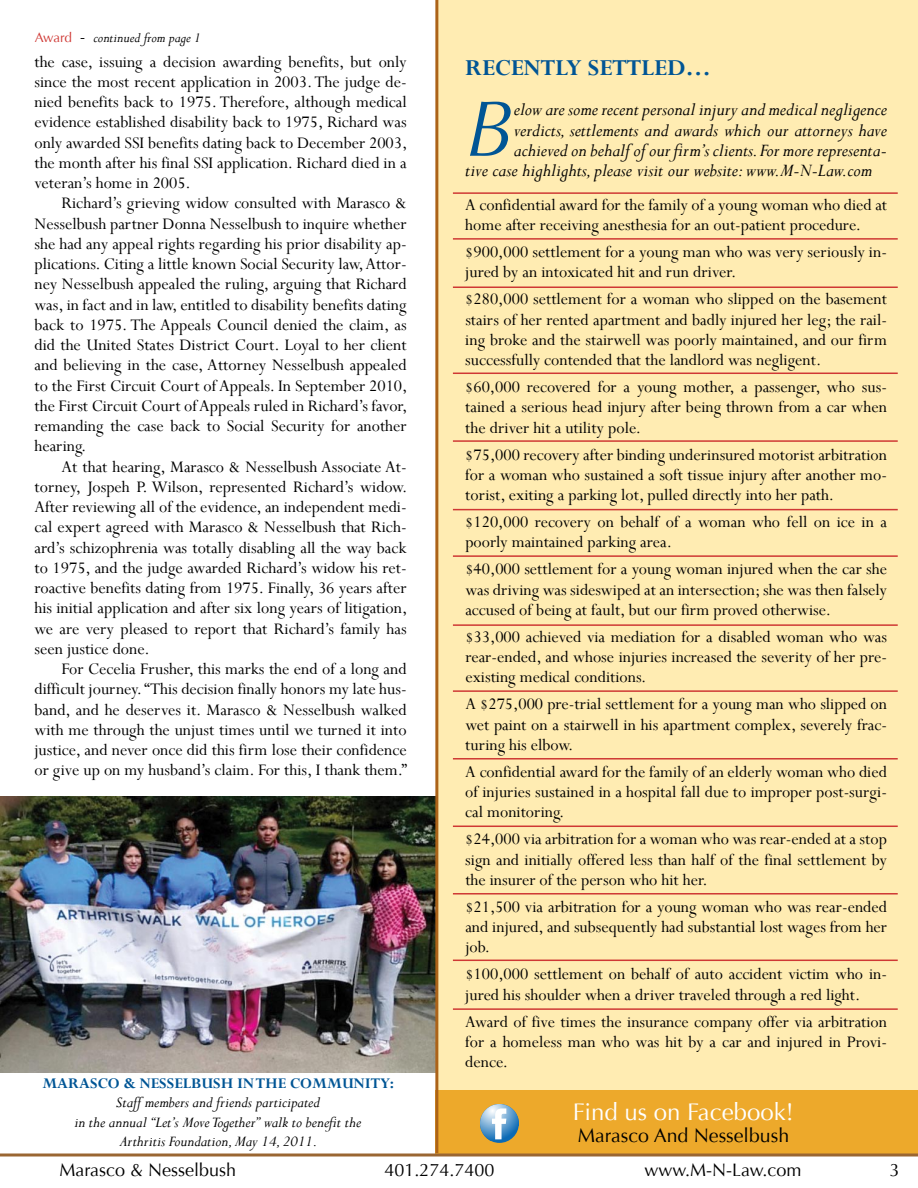
<style>
.page{position:relative;width:918px;height:1188px;background:#fff}
.page>*{position:absolute;margin:0;border:0;box-sizing:border-box;transform-origin:0 0}
.t1{font:italic 79.5px "Optima";color:#005595}
.t2{font:700 25.5px "Perpetua";color:#005595}
.t3{font:24px "Optima";color:#fff}
.t4{font:italic 19.95px "Perpetua";color:#000}
.t5{font:19.5px "Optima";color:#000}
.t6{font:18px/20.2px "Perpetua";color:#000;text-align:justify}
.t7{font:18px "Optima";color:#000}
.t8{font:italic 16.5px/19.5px "Perpetua";color:#000;text-align:center}
.t9{font:700 16.5px "Perpetua";color:#005595}
.t10{font:italic 15px "Perpetua";color:#000}
.s1{font-family:"Optima";font-style:normal;font-size:13.5px;color:#cf3834}
.s2{font-family:"Optima";font-style:normal}
</style>
<div class="page">
<img style="left:0;top:796px;width:435px;height:276px">
<div style="left:436px;top:0;width:482px;height:1092px;background:#ffecb2"></div>
<div style="left:435px;top:1090px;width:483px;height:65px;background:#eda92b"></div>
<hr style="left:0;top:1154px;width:918px;height:2px;background:#9a6632">
<svg style="left:480px;top:1104px;width:39px;height:39px"></svg>
<svg style="left:492px;top:1108px;width:14px;height:31px"></svg>
<hr style="left:435px;top:0;width:3px;height:1153px;background:#ac6318">
<hr style="left:453px;top:286px;width:445px;height:2px;background:#cf3834">
<hr style="left:453px;top:238px;width:445px;height:2px;background:#cf3834">
<hr style="left:453px;top:373px;width:445px;height:1px;background:#cf3834">
<hr style="left:453px;top:509px;width:445px;height:1px;background:#cf3834">
<hr style="left:453px;top:555px;width:445px;height:2px;background:#cf3834">
<hr style="left:453px;top:624px;width:445px;height:2px;background:#cf3834">
<hr style="left:453px;top:690px;width:445px;height:2px;background:#cf3834">
<hr style="left:453px;top:758px;width:445px;height:2px;background:#cf3834">
<hr style="left:453px;top:826px;width:445px;height:1px;background:#cf3834">
<hr style="left:453px;top:893px;width:445px;height:2px;background:#cf3834">
<hr style="left:453px;top:960px;width:445px;height:1px;background:#cf3834">
<hr style="left:453px;top:1008px;width:445px;height:2px;background:#cf3834">
<hr style="left:453px;top:192px;width:445px;height:2px;background:#cf3834">
<hr style="left:453px;top:440px;width:445px;height:2px;background:#cf3834">
<p class="t10" style="left:35px;top:29px;width:168px"><span class="s1">Award</span> <span class="s2">-</span> continued from page 1</p>
<p class="t6" style="left:34px;top:51px;width:374px">the case, issuing a decision awarding benefits, but only since the most recent application in 2003.The judge de&shy;nied benefits back to 1975. Therefore, although medical evidence established disability back to 1975, Richard was only awarded SSI benefits dating back to December 2003, the month after his final SSI application. Richard died in a veteran’s home in 2005.</p>
<p class="t6" style="left:34px;top:193px;width:374px;text-indent:27px">Richard’s grieving widow consulted with Marasco &amp; Nesselbush partner Donna Nesselbush to inquire whether she had any appeal rights regarding his prior disability ap&shy;plications. Citing a little known Social Security law,Attor&shy;ney Nesselbush appealed the ruling, arguing that Richard was, in fact and in law, entitled to disability benefits dating back to 1975. The Appeals Council denied the claim, as did the United States District Court. Loyal to her client and believing in the case, Attorney Nesselbush appealed to the First Circuit Court ofAppeals. In September 2010, the First Circuit Court ofAppeals ruled in Richard’s favor, remanding the case back to Social Security for another hearing.</p>
<p class="t6" style="left:34px;top:456px;width:374px;text-indent:27px">At that hearing, Marasco &amp; Nesselbush Associate At&shy;torney, Jospeh P. Wilson, represented Richard’s widow.<br>After reviewing all of the evidence, an independent medi&shy;cal expert agreed with Marasco &amp; Nesselbush that Rich&shy;ard’s schizophrenia was totally disabling all the way back to 1975, and the judge awarded Richard’s widow his ret&shy;roactive benefits dating from 1975. Finally, 36 years after his initial application and after six long years of litigation, we are very pleased to report that Richard’s family has seen justice done.</p>
<p class="t6" style="left:34px;top:658px;width:374px;text-indent:27px">For Cecelia Frusher, this marks the end of a long and difficult journey.“This decision finally honors my late hus&shy;band, and he deserves it. Marasco &amp; Nesselbush walked with me through the unjust times until we turned it into justice, and never once did this firm lose their confidence or give up on my husband’s claim. For this, I thank them.”</p>
<p class="t9" style="left:42px;top:1073px;width:27px">MARASCO</p>
<p class="t9" style="left:123px;top:1073px;width:37px">&amp; NESSEL</p>
<p class="t9" style="left:191px;top:1073px;width:122px">BUSH IN THE COMMUNITY</p>
<p class="t9" style="left:390px;top:1073px;width:6px">:</p>
<p class="t8" style="left:74px;top:1092px;width:288px">Staff members and friends participated<br>in the annual “Let’s Move Together” walk to benefit the<br>Arthritis Foundation, May 14, 2011.</p>
<h2 class="t2" style="left:465px;top:51px;width:32px">RECENTLY</h2>
<h2 class="t2" style="left:588px;top:51px;width:27px">SETTLED</h2>
<h2 class="t2" style="left:685px;top:51px;width:27px">…</h2>
<h1 class="t1" style="left:465px;top:82px;width:50px">B</h1>
<p class="t4" style="left:514px;top:97px;width:375px">elow are some recent personal injury and medical negligence</p>
<p class="t4" style="left:514px;top:117px;width:375px">verdicts, settlements and awards which our attorneys have</p>
<p class="t4" style="left:514px;top:137px;width:375px">achieved on behalf of our firm’s clients. For more representa-</p>
<p class="t4" style="left:465px;top:158px;width:408px">tive case highlights, please visit our website: www.M-N-Law.com</p>
<p class="t6" style="left:465px;top:194px;width:423px">A confidential award for the family of a young woman who died at home after receiving anesthesia for an out-patient procedure.</p>
<p class="t6" style="left:465px;top:241px;width:423px">$900,000 settlement for a young man who was very seriously in&shy;jured by an intoxicated hit and run driver.</p>
<p class="t6" style="left:465px;top:289px;width:423px">$280,000 settlement for a woman who slipped on the basement stairs of her rented apartment and badly injured her leg; the rail&shy;ing broke and the stairwell was poorly maintained, and our firm successfully contended that the landlord was negligent.</p>
<p class="t6" style="left:465px;top:376px;width:423px">$60,000 recovered for a young mother, a passenger, who sus&shy;tained a serious head injury after being thrown from a car when the driver hit a utility pole.</p>
<p class="t6" style="left:465px;top:444px;width:423px">$75,000 recovery after binding underinsured motorist arbitration for a woman who sustained a soft tissue injury after another mo&shy;torist, exiting a parking lot, pulled directly into her path.</p>
<p class="t6" style="left:465px;top:511px;width:423px">$120,000 recovery on behalf of a woman who fell on ice in a poorly maintained parking area.</p>
<p class="t6" style="left:465px;top:559px;width:423px">$40,000 settlement for a young woman injured when the car she was driving was sideswiped at an intersection;she was then falsely accused of being at fault, but our firm proved otherwise.</p>
<p class="t6" style="left:465px;top:626px;width:423px">$33,000 achieved via mediation for a disabled woman who was rear-ended, and whose injuries increased the severity of her pre&shy;existing medical conditions.</p>
<p class="t6" style="left:465px;top:694px;width:423px">A $275,000 pre-trial settlement for a young man who slipped on wet paint on a stairwell in his apartment complex, severely frac&shy;turing his elbow.</p>
<p class="t6" style="left:465px;top:761px;width:423px">A confidential award for the family of an elderly woman who died of injuries sustained in a hospital fall due to improper post-surgi&shy;cal monitoring.</p>
<p class="t6" style="left:465px;top:829px;width:423px">$24,000 via arbitration for a woman who was rear-ended at a stop sign and initially offered less than half of the final settlement by the insurer of the person who hit her.</p>
<p class="t6" style="left:465px;top:896px;width:423px">$21,500 via arbitration for a young woman who was rear-ended and injured, and subsequently had substantial lost wages from her job.</p>
<p class="t6" style="left:465px;top:964px;width:423px">$100,000 settlement on behalf of auto accident victim who in&shy;jured his shoulder when a driver traveled through a red light.</p>
<p class="t6" style="left:465px;top:1011px;width:423px">Award of five times the insurance company offer via arbitration for a homeless man who was hit by a car and injured in Provi&shy;dence.</p>
<h3 class="t3" style="left:573px;top:1098px;width:223px">Find us on Facebook!</h3>
<p class="t5" style="left:578px;top:1124px;width:213px">Marasco And Nesselbush</p>
<p class="t7" style="left:59px;top:1159px;width:178px">Marasco &amp; Nesselbush</p>
<p class="t7" style="left:384px;top:1159px;width:112px">401.274.7400</p>
<p class="t7" style="left:644px;top:1159px;width:159px">www.m-n -law.com</p>
<p class="t7" style="left:890px;top:1159px;width:12px">3</p>
</div>
